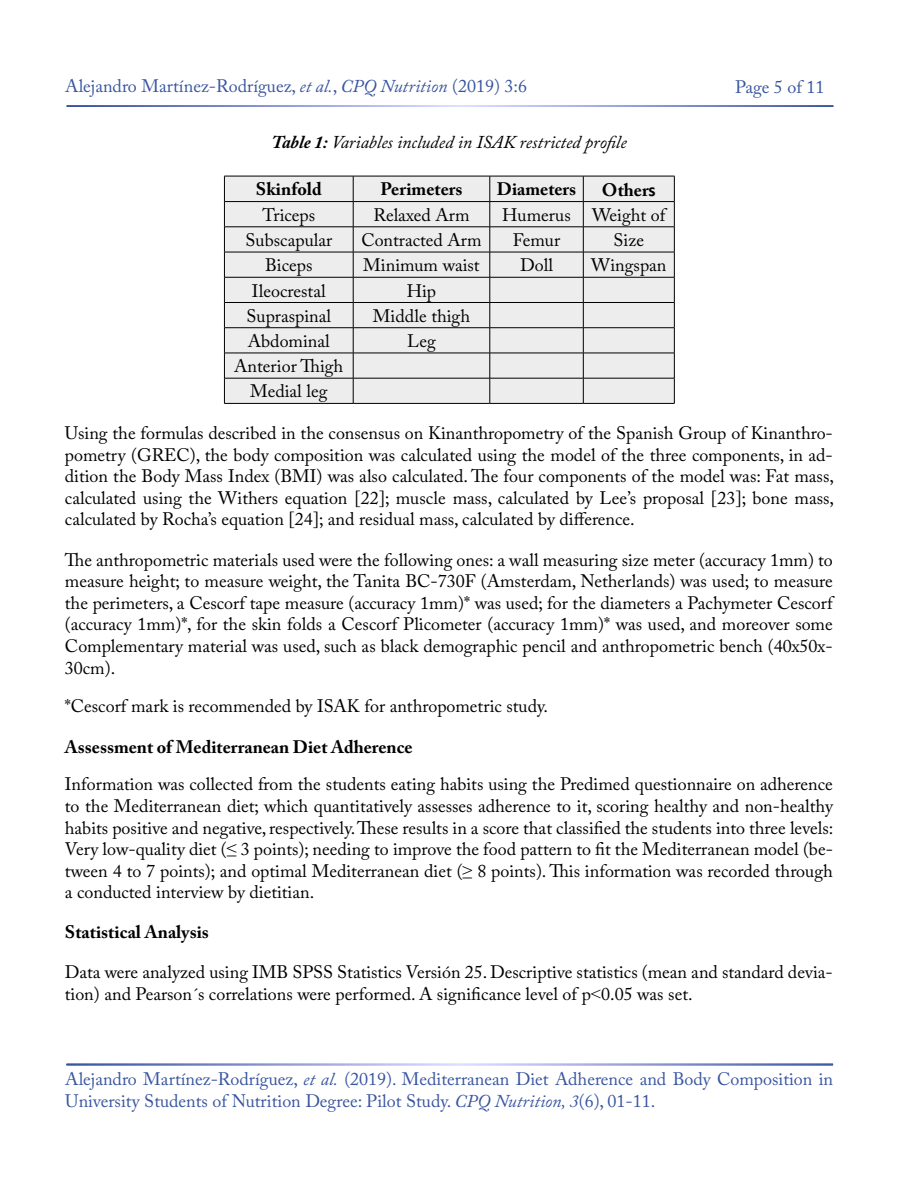
<style>
.page{position:relative;width:900px;height:1200px;background:#fff}
.page>*{position:absolute;margin:0;border:0;box-sizing:border-box;transform-origin:0 0}
.t1{font:18px/21.6px "Adobe Caslon Pro";color:#000;text-align:justify}
.t2{font:18px/21.6px "Adobe Caslon Pro";color:#3955a0}
.t3{font:700 18px "Adobe Caslon Pro";color:#000}
.t4{font:italic 18px "Adobe Caslon Pro";color:#000}
.s1{font-style:italic}
.s2{font-weight:700}
.s3{font-family:"Calibri"}
.s4{font-family:"Times New Roman"}
</style>
<div class="page">
<div style="left:225px;top:177px;width:449px;height:226px;background:#ededed"></div>
<hr style="left:224px;top:176px;width:129px;height:1px;background:#000">
<hr style="left:353px;top:176px;width:137px;height:1px;background:#000">
<hr style="left:490px;top:176px;width:93px;height:1px;background:#000">
<hr style="left:583px;top:176px;width:92px;height:1px;background:#000">
<hr style="left:224px;top:201px;width:129px;height:1px;background:#000">
<hr style="left:353px;top:201px;width:137px;height:1px;background:#000">
<hr style="left:490px;top:201px;width:93px;height:1px;background:#000">
<hr style="left:583px;top:201px;width:92px;height:1px;background:#000">
<hr style="left:224px;top:227px;width:129px;height:1px;background:#000">
<hr style="left:353px;top:227px;width:137px;height:1px;background:#000">
<hr style="left:490px;top:227px;width:93px;height:1px;background:#000">
<hr style="left:583px;top:227px;width:92px;height:1px;background:#000">
<hr style="left:224px;top:252px;width:129px;height:1px;background:#000">
<hr style="left:353px;top:252px;width:137px;height:1px;background:#000">
<hr style="left:490px;top:252px;width:93px;height:1px;background:#000">
<hr style="left:583px;top:252px;width:92px;height:1px;background:#000">
<hr style="left:224px;top:277px;width:129px;height:1px;background:#000">
<hr style="left:353px;top:277px;width:137px;height:1px;background:#000">
<hr style="left:490px;top:277px;width:93px;height:1px;background:#000">
<hr style="left:583px;top:277px;width:92px;height:1px;background:#000">
<hr style="left:224px;top:302px;width:129px;height:1px;background:#000">
<hr style="left:353px;top:302px;width:137px;height:1px;background:#000">
<hr style="left:490px;top:302px;width:93px;height:1px;background:#000">
<hr style="left:583px;top:302px;width:92px;height:1px;background:#000">
<hr style="left:224px;top:327px;width:129px;height:1px;background:#000">
<hr style="left:353px;top:327px;width:137px;height:1px;background:#000">
<hr style="left:490px;top:327px;width:93px;height:1px;background:#000">
<hr style="left:583px;top:327px;width:92px;height:1px;background:#000">
<hr style="left:224px;top:353px;width:129px;height:1px;background:#000">
<hr style="left:353px;top:353px;width:137px;height:1px;background:#000">
<hr style="left:490px;top:353px;width:93px;height:1px;background:#000">
<hr style="left:583px;top:353px;width:92px;height:1px;background:#000">
<hr style="left:224px;top:378px;width:129px;height:1px;background:#000">
<svg style="left:224px;top:176px;width:1px;height:227px"></svg>
<hr style="left:353px;top:378px;width:137px;height:1px;background:#000">
<svg style="left:353px;top:176px;width:1px;height:227px"></svg>
<hr style="left:490px;top:378px;width:93px;height:1px;background:#000">
<svg style="left:490px;top:176px;width:1px;height:227px"></svg>
<hr style="left:583px;top:378px;width:92px;height:1px;background:#000">
<svg style="left:583px;top:176px;width:1px;height:227px"></svg>
<svg style="left:674px;top:176px;width:1px;height:227px"></svg>
<hr style="left:224px;top:403px;width:129px;height:1px;background:#000">
<hr style="left:353px;top:403px;width:137px;height:1px;background:#000">
<hr style="left:490px;top:403px;width:93px;height:1px;background:#000">
<hr style="left:583px;top:403px;width:92px;height:1px;background:#000">
<p class="t2" style="left:65px;top:75px;width:463px">Alejandro Martínez-Rodríguez, <span class="s1">et al.</span>, <span class="s1">CPQ Nutrition</span> (2019) 3:6</p>
<p class="t2" style="left:735px;top:76px;width:91px">Page 5 of 11</p>
<p class="t4" style="left:272px;top:131px;width:357px"><span class="s2">Table 1:</span> Variables included in ISAK restricted profile</p>
<p class="t3" style="left:256px;top:179px;width:67px">Skinfold</p>
<p class="t3" style="left:381px;top:179px;width:83px">Perimeters</p>
<p class="t3" style="left:497px;top:179px;width:81px">Diameters</p>
<p class="t3" style="left:602px;top:179px;width:55px">Other<span class="s3">s</span></p>
<p class="t1" style="left:262px;top:204px;width:54px">Triceps</p>
<p class="t1" style="left:373px;top:204px;width:98px">Relaxed Arm</p>
<p class="t1" style="left:502px;top:204px;width:165px">Humerus Weight of</p>
<p class="t1" style="left:245px;top:229px;width:88px">Subscapular</p>
<p class="t1" style="left:361px;top:229px;width:122px">Contracted Arm</p>
<p class="t1" style="left:513px;top:229px;width:49px">Femur</p>
<p class="t1" style="left:613px;top:229px;width:32px">Size</p>
<p class="t1" style="left:265px;top:254px;width:49px">Biceps</p>
<p class="t1" style="left:363px;top:254px;width:118px">Minimum waist</p>
<p class="t1" style="left:520px;top:254px;width:34px">Doll</p>
<p class="t1" style="left:591px;top:254px;width:77px">Wingspan</p>
<p class="t1" style="left:252px;top:280px;width:75px">Ileocrestal</p>
<p class="t1" style="left:407px;top:280px;width:31px">Hip</p>
<p class="t1" style="left:246px;top:305px;width:86px">Supraspinal</p>
<p class="t1" style="left:373px;top:305px;width:99px">Middle thigh</p>
<p class="t1" style="left:248px;top:330px;width:83px">Abdominal</p>
<p class="t1" style="left:407px;top:330px;width:30px">Leg</p>
<p class="t1" style="left:234px;top:353px;width:110px;line-height:25.2px;text-align:center">Anterior Thigh<br>Medial leg</p>
<p class="t1" style="left:65px;top:422px;width:771px">Using the formulas described in the consensus on Kinanthropometry of the Spanish Group of Kinanthro&shy;pometry (GREC), the body composition was calculated using the model of the three components, in ad&shy;dition the Body Mass Index (BMI) was also calculated. The four components of the model was: Fat mass, calculated using the Withers equation [22]; muscle mass, calculated by Lee’s proposal [23]; bone mass, calculated by Rocha’s equation [24]; and residual mass, calculated by difference.</p>
<p class="t1" style="left:65px;top:549px;width:769px">The anthropometric materials used were the following ones: a wall measuring size meter (accuracy 1mm) to measure height; to measure weight, the Tanita BC-730F (Amsterdam, Netherlands) was used; to measure the perimeters, a Cescorf tape measure (accuracy 1mm)* was used; for the diameters a Pachymeter Cescorf (accuracy 1mm)*, for the skin folds a Cescorf Plicometer (accuracy 1mm)* was used, and moreover some Complementary material was used, such as black demographic pencil and anthropometric bench (40x50x-30cm).</p>
<p class="t1" style="left:65px;top:695px;width:485px">*Cescorf mark is recommended by ISAK for anthropometric study.</p>
<p class="t3" style="left:65px;top:736px;width:349px">Assessment of Mediterranean Diet Adherence</p>
<p class="t1" style="left:65px;top:773px;width:770px">Information was collected from the students eating habits using the Predimed questionnaire on adherence to the Mediterranean diet; which quantitatively assesses adherence to it, scoring healthy and non-healthy habits positive and negative, respectively. These results in a score that classified the students into three levels:<br>Very low-quality diet (<span class="s4">≤</span> 3 points); needing to improve the food pattern to fit the Mediterranean model (be&shy;tween 4 to 7 points); and optimal Mediterranean diet (<span class="s4">≥</span> 8 points). This information was recorded through a conducted interview by dietitian.</p>
<p class="t3" style="left:65px;top:922px;width:146px">Statistical Analysis</p>
<p class="t1" style="left:65px;top:961px;width:769px">Data were analyzed using IMB SPSS Statistics Versión 25. Descriptive statistics (mean and standard devia&shy;tion) and Pearson´s correlations were performed. A significance level of p<span class="s4">&lt;</span>0.05 was set.</p>
<p class="t2" style="left:65px;top:1068px;width:769px">Alejandro Martínez-Rodríguez, <span class="s1">et al.</span> (2019). Mediterranean Diet Adherence and Body Composition in<br>University Students of Nutrition Degree: Pilot Study. <span class="s1">CPQ Nutrition, 3</span>(6), 01-11.</p>
</div>
